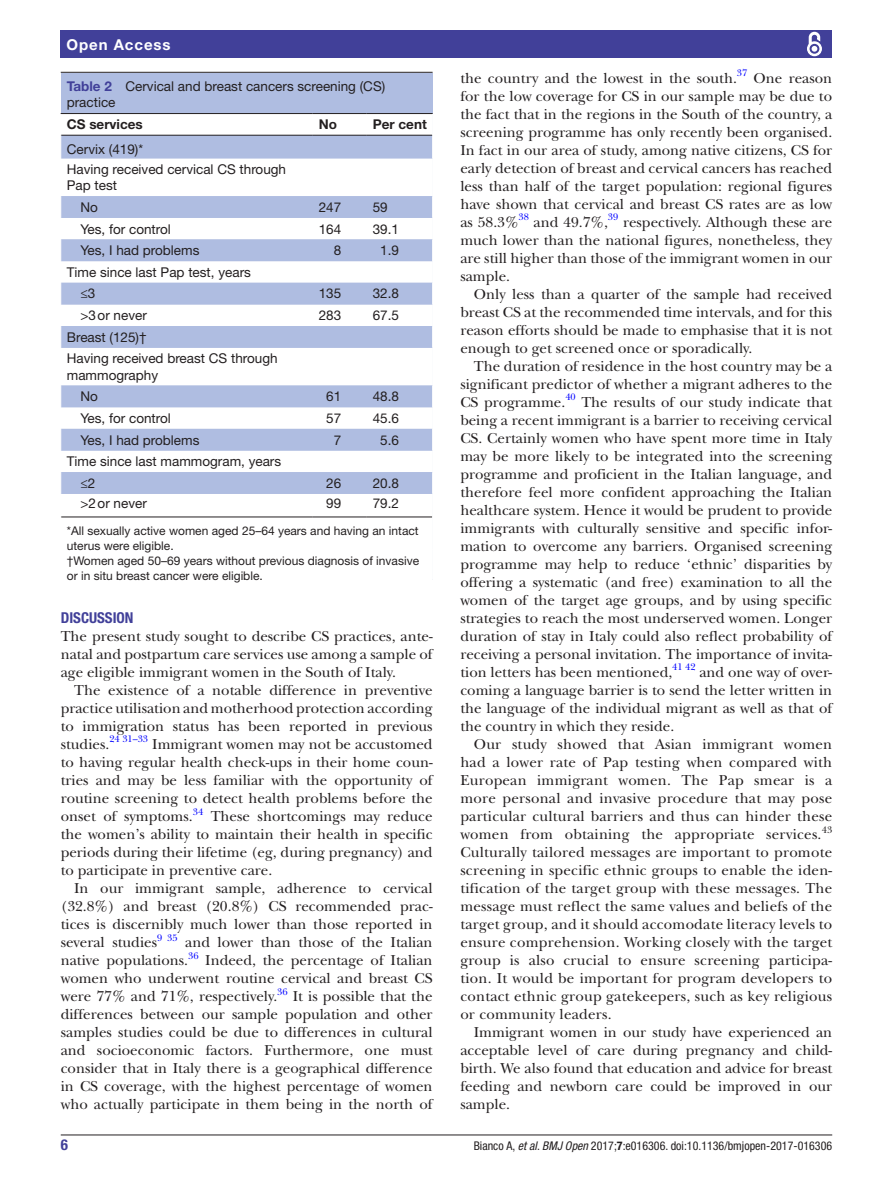
<style>
.page{position:relative;width:893px;height:1191px;background:#fff}
.page>*{position:absolute;margin:0;border:0;box-sizing:border-box;transform-origin:0 0}
.t1{font:15px/18px "New Baskerville";color:#231f20;text-align:justify}
.t2{font:700 condensed 15px "Helvetica Neue LT Std";color:#414099}
.t3{font:700 15px "Helvetica Neue LT Std";letter-spacing:.065em;color:#fff}
.t4{font:13.5px/21.6px "Helvetica Neue LT Std";color:#231f20}
.t5{font:700 13.5px "Helvetica Neue LT Std";color:#231f20}
.t6{font:12px/15px "Helvetica Neue LT Std";color:#231f20}
.t7{font:condensed 12px "Helvetica Neue LT Std";color:#231f20}
.t8{font:9.9px "New Baskerville";color:#00f}
.t9{font:9.9px "New Baskerville";color:#231f20}
.s1{font-weight:700;color:#414099}
.s2{font-style:italic}
.s3{font-weight:700}
</style>
<div class="page">
<hr style="left:61px;top:1134px;width:771px;height:1px;background:#231f20">
<div style="left:61px;top:31px;width:771px;height:27px;background:#414099"></div>
<svg style="left:807px;top:31px;width:15px;height:26px"></svg>
<div style="left:61px;top:73px;width:372px;height:506px;background:#afbde1"></div>
<hr style="left:61px;top:72px;width:372px;height:1px;background:#231f20">
<div style="left:61px;top:114px;width:371px;height:465px;background:#fff"></div>
<svg style="left:61px;top:136px;width:371px;height:358px"></svg>
<hr style="left:61px;top:113px;width:252px;height:1px;background:#231f20">
<hr style="left:61px;top:135px;width:252px;height:1px;background:#231f20">
<hr style="left:313px;top:113px;width:54px;height:1px;background:#231f20">
<hr style="left:313px;top:135px;width:54px;height:1px;background:#231f20">
<hr style="left:367px;top:113px;width:66px;height:1px;background:#231f20">
<hr style="left:367px;top:135px;width:65px;height:1px;background:#231f20">
<hr style="left:313px;top:516px;width:54px;height:1px;background:#231f20">
<hr style="left:61px;top:516px;width:252px;height:1px;background:#231f20">
<hr style="left:367px;top:516px;width:65px;height:1px;background:#231f20">
<svg style="left:432px;top:114px;width:1px;height:44px"></svg>
<hr style="left:432px;top:158px;width:1px;height:38px;background:#fff">
<svg style="left:432px;top:196px;width:1px;height:152px"></svg>
<hr style="left:432px;top:348px;width:1px;height:37px;background:#fff">
<svg style="left:432px;top:385px;width:1px;height:132px"></svg>
<hr style="left:432px;top:517px;width:1px;height:62px;background:#fff">
<hr style="left:61px;top:549px;width:372px;height:1px;background:#fff">
<p class="t3" style="left:66px;top:35px;width:106px">Open Access</p>
<p class="t4" style="left:67px;top:77px;width:320px;line-height:16.5px"><span class="s1">Table 2</span> Cervical and breast cancers screening (CS) practice</p>
<p class="t5" style="left:67px;top:116px;width:78px">CS services</p>
<p class="t5" style="left:319px;top:116px;width:20px">No</p>
<p class="t5" style="left:373px;top:116px;width:56px">Per cent</p>
<p class="t4" style="left:67px;top:139px;width:221px;line-height:20.1px">Cervix (419)*<br>Having received cervical CS through</p>
<p class="t4" style="left:67px;top:174px;width:52px;text-align:center">Pap test<br>No</p>
<p class="t4" style="left:319px;top:196px;width:24px">247</p>
<p class="t4" style="left:373px;top:196px;width:17px">59</p>
<p class="t4" style="left:80px;top:218px;width:92px">Yes, for control</p>
<p class="t4" style="left:319px;top:218px;width:24px">164</p>
<p class="t4" style="left:373px;top:218px;width:28px">39.1</p>
<p class="t4" style="left:80px;top:239px;width:121px">Yes, I had problems</p>
<p class="t4" style="left:334px;top:239px;width:9px">8</p>
<p class="t4" style="left:380px;top:239px;width:20px">1.9</p>
<p class="t4" style="left:80px;top:261px;width:172px;text-indent:-14px">Time since last Pap test, years ≤3</p>
<p class="t4" style="left:319px;top:283px;width:24px">135</p>
<p class="t4" style="left:373px;top:283px;width:28px">32.8</p>
<p class="t4" style="left:80px;top:304px;width:68px">&gt;3or never</p>
<p class="t4" style="left:319px;top:304px;width:24px">283</p>
<p class="t4" style="left:373px;top:304px;width:28px">67.5</p>
<p class="t4" style="left:67px;top:326px;width:212px">Breast (125)†<br>Having received breast CS through</p>
<p class="t4" style="left:80px;top:364px;width:79px;text-indent:-14px">mammography<br>No</p>
<p class="t4" style="left:326px;top:385px;width:17px">61</p>
<p class="t4" style="left:373px;top:385px;width:28px">48.8</p>
<p class="t4" style="left:80px;top:407px;width:92px">Yes, for control</p>
<p class="t4" style="left:326px;top:407px;width:17px">57</p>
<p class="t4" style="left:373px;top:407px;width:28px">45.6</p>
<p class="t4" style="left:80px;top:429px;width:121px">Yes, I had problems</p>
<p class="t4" style="left:334px;top:429px;width:9px">7</p>
<p class="t4" style="left:380px;top:429px;width:20px">5.6</p>
<p class="t4" style="left:80px;top:450px;width:202px;text-indent:-14px">Time since last mammogram, years ≤2</p>
<p class="t4" style="left:326px;top:472px;width:17px">26</p>
<p class="t4" style="left:373px;top:472px;width:28px">20.8</p>
<p class="t4" style="left:80px;top:492px;width:68px">&gt;2or never</p>
<p class="t4" style="left:326px;top:492px;width:17px">99</p>
<p class="t4" style="left:373px;top:492px;width:28px">79.2</p>
<p class="t6" style="left:67px;top:522px;width:354px">*All sexually active women aged 25–64 years and having an intact uterus were eligible.<br>†Women aged 50–69 years without previous diagnosis of invasive or in situ breast cancer were eligible.</p>
<p class="t2" style="left:61px;top:609px;width:74px">DISCUSSION</p>
<p class="t1" style="left:61px;top:627px;width:373px">The present study sought to describe CS practices, ante&shy;natal and postpartum care services use among a sample of age eligible immigrant women in the South of Italy.</p>
<p class="t1" style="left:61px;top:681px;width:373px;text-indent:14px">The existence of a notable difference in preventive practice utilisation and motherhood protection according to immigration status has been reported in previous studies.</p>
<p class="t8" style="left:109px;top:733px;width:40px">24 31–33</p>
<p class="t1" style="left:61px;top:735px;width:373px;text-indent:92px">Immigrant women may not be accustomed to having regular health check-ups in their home coun&shy;tries and may be less familiar with the opportunity of routine screening to detect health problems before the onset of symptoms.<sup>34</sup></p>
<p class="t1" style="left:61px;top:807px;width:373px;text-indent:150px">These shortcomings may reduce the women’s ability to maintain their health in specific periods during their lifetime (eg, during pregnancy) and to participate in preventive care.</p>
<p class="t1" style="left:61px;top:879px;width:373px;text-indent:14px">In our immigrant sample, adherence to cervical (32.8%) and breast (20.8%) CS recommended prac&shy;tices is discernibly much lower than those reported in several studies</p>
<p class="t8" style="left:157px;top:931px;width:22px">9 35</p>
<p class="t1" style="left:61px;top:933px;width:373px;text-indent:124px">and lower than those of the Italian native populations.</p>
<p class="t8" style="left:188px;top:949px;width:12px">36</p>
<p class="t1" style="left:61px;top:951px;width:373px;text-indent:145px">Indeed, the percentage of Italian women who underwent routine cervical and breast CS were 77% and 71%, respectively.<sup>36</sup> It is possible that the differences between our sample population and other samples studies could be due to differences in cultural and socioeconomic factors. Furthermore, one must consider that in Italy there is a geographical difference in CS coverage, with the highest percentage of women who actually participate in them being in the north of</p>
<p class="t1" style="left:460px;top:69px;width:373px">the country and the lowest in the south.<sup>37</sup> One reason for the low coverage for CS in our sample may be due to the fact that in the regions in the South of the country, a screening programme has only recently been organised.<br>In fact in our area of study, among native citizens, CS for early detection of breast and cervical cancers has reached less than half of the target population: regional figures have shown that cervical and breast CS rates are as low as 58.3%</p>
<p class="t8" style="left:518px;top:211px;width:12px">38</p>
<p class="t1" style="left:534px;top:213px;width:76px">and 49.7%,</p>
<p class="t8" style="left:608px;top:211px;width:12px">39</p>
<p class="t1" style="left:460px;top:213px;width:373px;text-indent:163px">respectively. Although these are much lower than the national figures, nonetheless, they are still higher than those of the immigrant women in our sample.</p>
<p class="t1" style="left:460px;top:285px;width:373px;text-indent:13px">Only less than a quarter of the sample had received breast CS at the recommended time intervals, and for this reason efforts should be made to emphasise that it is not enough to get screened once or sporadically.</p>
<p class="t1" style="left:460px;top:357px;width:373px;text-indent:13px">The duration of residence in the host country may be a significant predictor of whether a migrant adheres to the CS programme.</p>
<p class="t8" style="left:565px;top:391px;width:12px">40</p>
<p class="t1" style="left:460px;top:393px;width:373px;text-indent:121px">The results of our study indicate that being a recent immigrant is a barrier to receiving cervical CS. Certainly women who have spent more time in Italy may be more likely to be integrated into the screening programme and proficient in the Italian language, and therefore feel more confident approaching the Italian healthcare system. Hence it would be prudent to provide immigrants with culturally sensitive and specific infor&shy;mation to overcome any barriers. Organised screening programme may help to reduce ‘ethnic’ disparities by offering a systematic (and free) examination to all the women of the target age groups, and by using specific strategies to reach the most underserved women. Longer duration of stay in Italy could also reflect probability of receiving a personal invitation. The importance of invita&shy;tion letters has been mentioned,<sup>41</sup> <sup>42</sup> and one way of over&shy;coming a language barrier is to send the letter written in the language of the individual migrant as well as that of the country in which they reside.</p>
<p class="t1" style="left:460px;top:735px;width:373px;text-indent:14px">Our study showed that Asian immigrant women had a lower rate of Pap testing when compared with European immigrant women. The Pap smear is a more personal and invasive procedure that may pose particular cultural barriers and thus can hinder these women from obtaining the appropriate services.</p>
<p class="t9" style="left:822px;top:823px;width:12px">43</p>
<p class="t1" style="left:460px;top:843px;width:373px">Culturally tailored messages are important to promote screening in specific ethnic groups to enable the iden&shy;tification of the target group with these messages. The message must reflect the same values and beliefs of the target group, and it should accomodate literacy levels to ensure comprehension. Working closely with the target group is also crucial to ensure screening participa&shy;tion. It would be important for program developers to contact ethnic group gatekeepers, such as key religious or community leaders.</p>
<p class="t1" style="left:460px;top:1023px;width:373px;text-indent:14px">Immigrant women in our study have experienced an acceptable level of care during pregnancy and child&shy;birth. We also found that education and advice for breast feeding and newborn care could be improved in our sample.</p>
<p class="t2" style="left:61px;top:1135px;width:9px">6</p>
<p class="t7" style="left:474px;top:1138px;width:360px">Bianco A, <span class="s2">et al</span>. <span class="s2">BMJ Open</span> 2017;<span class="s3">7</span>:e016306. doi:10.1136/bmjopen-2017-016306</p>
</div>
